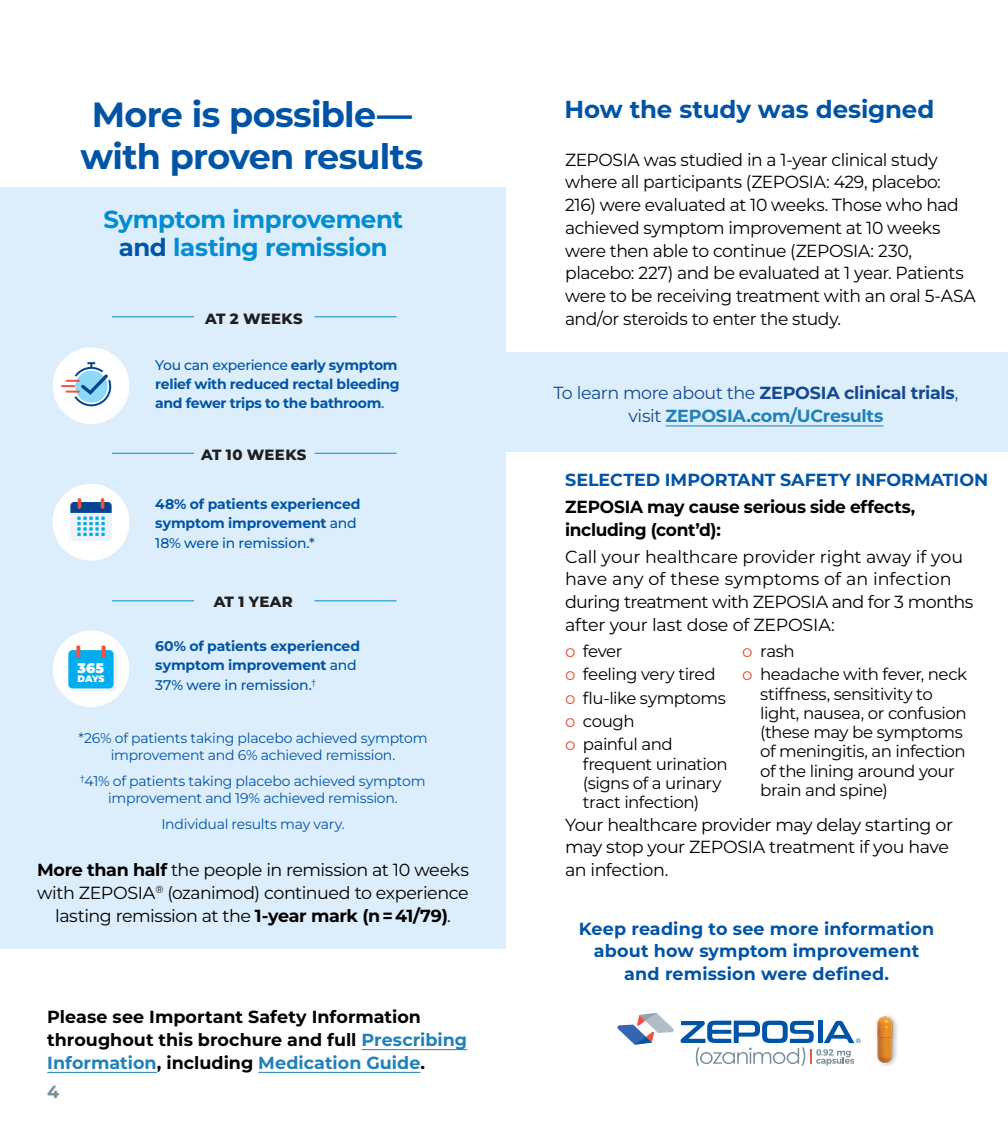
<style>
.page{position:relative;width:1008px;height:1134px;background:#fff}
.page>*{position:absolute;margin:0;border:0;box-sizing:border-box;transform-origin:0 0}
.t1{font:700 35px/42px "Montserrat";letter-spacing:-.02em;color:#0054a6;text-align:center}
.t2{font:700 24.5px/28px "Montserrat";letter-spacing:-.015em;color:#008dd3;text-align:center}
.t3{font:700 24.5px "Montserrat";letter-spacing:-.005em;color:#0054a6}
.t4{font:17.5px/22.8px "Montserrat";letter-spacing:-.025em;color:#000}
.t5{font:700 17.5px/22.8px "Montserrat";color:#000}
.t6{font:700 17.5px/22.8px "Montserrat";letter-spacing:.01em;color:#0054a6;text-align:center}
.t7{font:17.5px/23.6px "Montserrat";color:#15498f;text-align:center}
.t8{font:700 17.5px "Montserrat";color:#768d99}
.t9{font:16.62px/19.2px "Montserrat";letter-spacing:-.03em;color:#000}
.t10{font:800 14.88px "Montserrat";letter-spacing:.025em;color:#221f20}
.t11{font:700 14px/19.2px "Montserrat";letter-spacing:-.015em;color:#0054a6}
.t12{font:14px/17.5px "Montserrat";letter-spacing:-.015em;color:#0054a6;text-align:center}
.t13{font:100 14px "Montserrat";color:#fff}
.t14{font:100 9.28px "Montserrat";color:#fff}
.s1{color:#0054a6}
.s2{font-weight:500}
.s3{font-weight:700}
.s4{color:#2081b9}
.s5{font-weight:700;color:#2081b9}
.s6{color:#f0533d}
</style>
<div class="page">
<div style="left:0;top:188px;width:505px;height:761px;background:#dceefb"></div>
<hr style="left:112px;top:316px;width:82px;height:1px;background:#008dd3">
<hr style="left:112px;top:453px;width:82px;height:1px;background:#008dd3">
<hr style="left:112px;top:600px;width:82px;height:1px;background:#008dd3">
<hr style="left:315px;top:316px;width:82px;height:1px;background:#008dd3">
<hr style="left:315px;top:453px;width:82px;height:1px;background:#008dd3">
<hr style="left:315px;top:600px;width:82px;height:1px;background:#008dd3">
<div style="left:504px;top:352px;width:504px;height:100px;background:#dceefb"></div>
<div style="left:53px;top:347px;width:76px;height:77px;background:#fff;border-radius:50%"></div>
<svg style="left:61px;top:362px;width:50px;height:44px"></svg>
<svg style="left:52px;top:484px;width:77px;height:77px"></svg>
<div style="left:53px;top:630px;width:76px;height:77px;background:#fff;border-radius:50%"></div>
<div style="left:71px;top:653px;width:46px;height:38px;background:linear-gradient(to right,#eef2fa,#eef2fa);border-radius:4px"></div>
<div style="left:68px;top:650px;width:46px;height:38px;background:#00aeef;border-radius:4px"></div>
<svg style="left:76px;top:646px;width:4px;height:11px"></svg>
<svg style="left:102px;top:646px;width:4px;height:11px"></svg>
<hr style="left:666px;top:426px;width:218px;height:1px;background:#2081b9">
<hr style="left:361px;top:1049px;width:106px;height:1px;background:#2081b9">
<hr style="left:47px;top:1072px;width:110px;height:1px;background:#2081b9">
<hr style="left:258px;top:1072px;width:163px;height:1px;background:#2081b9">
<svg style="left:681px;top:1021px;width:180px;height:45px"></svg>
<svg style="left:617px;top:1013px;width:57px;height:32px"></svg>
<img style="left:877px;top:1015px;width:20px;height:51px">
<h1 class="t1" style="left:81px;top:92px;width:344px">More is possible— with proven results</h1>
<h2 class="t2" style="left:103px;top:205px;width:301px">Symptom improvement <span class="s1">and</span> lasting remission</h2>
<p class="t10" style="left:205px;top:309px;width:99px">AT 2 WEEKS</p>
<p class="t11" style="left:155px;top:355px;width:246px"><span class="s2">You can experience</span> early symptom relief with reduced rectal bleeding and fewer trips to the bathroom<span class="s2">.</span></p>
<p class="t10" style="left:201px;top:445px;width:107px">AT 10 WEEKS</p>
<p class="t11" style="left:155px;top:494px;width:207px">48% of patients experienced symptom improvement <span class="s2">and<br>18% were in remission.*</span></p>
<p class="t13" style="left:78px;top:659px;width:28px">365</p>
<p class="t14" style="left:77px;top:673px;width:29px">DAYS</p>
<p class="t10" style="left:214px;top:592px;width:81px">AT 1 YEAR</p>
<p class="t11" style="left:155px;top:636px;width:206px">60% of patients experienced symptom improvement <span class="s2">and<br>37% were in remission.</span><sup>†</sup></p>
<p class="t12" style="left:78px;top:729px;width:351px">*26% of patients taking placebo achieved symptom improvement and 6% achieved remission.</p>
<p class="t12" style="left:80px;top:772px;width:347px"><sup>†</sup>41% of patients taking placebo achieved symptom improvement and 19% achieved remission.</p>
<p class="t12" style="left:161px;top:814px;width:185px">Individual results may vary.</p>
<p class="t4" style="left:37px;top:858px;width:433px;text-align:center"><span class="s3">More than half</span> the people in remission at 10 weeks with ZEPOSIA<sup>®</sup> (ozanimod) continued to experience lasting remission at the <span class="s3">1-year mark (n=41/79)</span>.</p>
<p class="t5" style="left:47px;top:1005px;width:421px">Please see Important Safety Information throughout this brochure and full <span class="s4">Prescribing<br>Information</span>, including <span class="s4">Medication Guide</span>.</p>
<p class="t8" style="left:47px;top:1080px;width:14px">4</p>
<h2 class="t3" style="left:564px;top:93px;width:371px">How the study was designed</h2>
<p class="t4" style="left:565px;top:147px;width:412px">ZEPOSIA was studied in a 1-year clinical study where all participants (ZEPOSIA: 429, placebo:<br>216) were evaluated at 10 weeks. Those who had achieved symptom improvement at 10 weeks were then able to continue (ZEPOSIA: 230, placebo: 227) and be evaluated at 1 year. Patients were to be receiving treatment with an oral 5-ASA and/or steroids to enter the study.</p>
<p class="t7" style="left:553px;top:380px;width:407px">To learn more about the <span class="s3">ZEPOSIA clinical trials</span>, visit <span class="s5">ZEPOSIA.com/UCresults</span></p>
<p class="t6" style="left:565px;top:468px;width:425px">SELECTED IMPORTANT SAFETY INFORMATION</p>
<p class="t5" style="left:565px;top:495px;width:352px">ZEPOSIA may cause serious side effects, including (cont’d):</p>
<p class="t4" style="left:565px;top:545px;width:410px">Call your healthcare provider right away if you have any of these symptoms of an infection during treatment with ZEPOSIA and for 3 months after your last dose of ZEPOSIA:</p>
<p class="t9" style="left:565px;top:639px;width:162px;line-height:23.3px"><span class="s6">o</span> fever<br><span class="s6">o</span> feeling very tired <span class="s6">o</span> flu-like symptoms <span class="s6">o</span> cough<br><span class="s6">o</span> painful and</p>
<p class="t9" style="left:583px;top:754px;width:146px">frequent urination (signs of a urinary tract infection)</p>
<p class="t9" style="left:742px;top:639px;width:226px;line-height:23.3px"><span class="s6">o</span> rash<br><span class="s6">o</span> headache with fever, neck</p>
<p class="t9" style="left:760px;top:684px;width:208px">stiffness, sensitivity to light, nausea, or confusion (these may be symptoms of meningitis, an infection of the lining around your brain and spine)</p>
<p class="t4" style="left:565px;top:812px;width:389px">Your healthcare provider may delay starting or may stop your ZEPOSIA treatment if you have an infection.</p>
<p class="t6" style="left:579px;top:916px;width:357px">Keep reading to see more information about how symptom improvement and remission were defined.</p>
</div>
